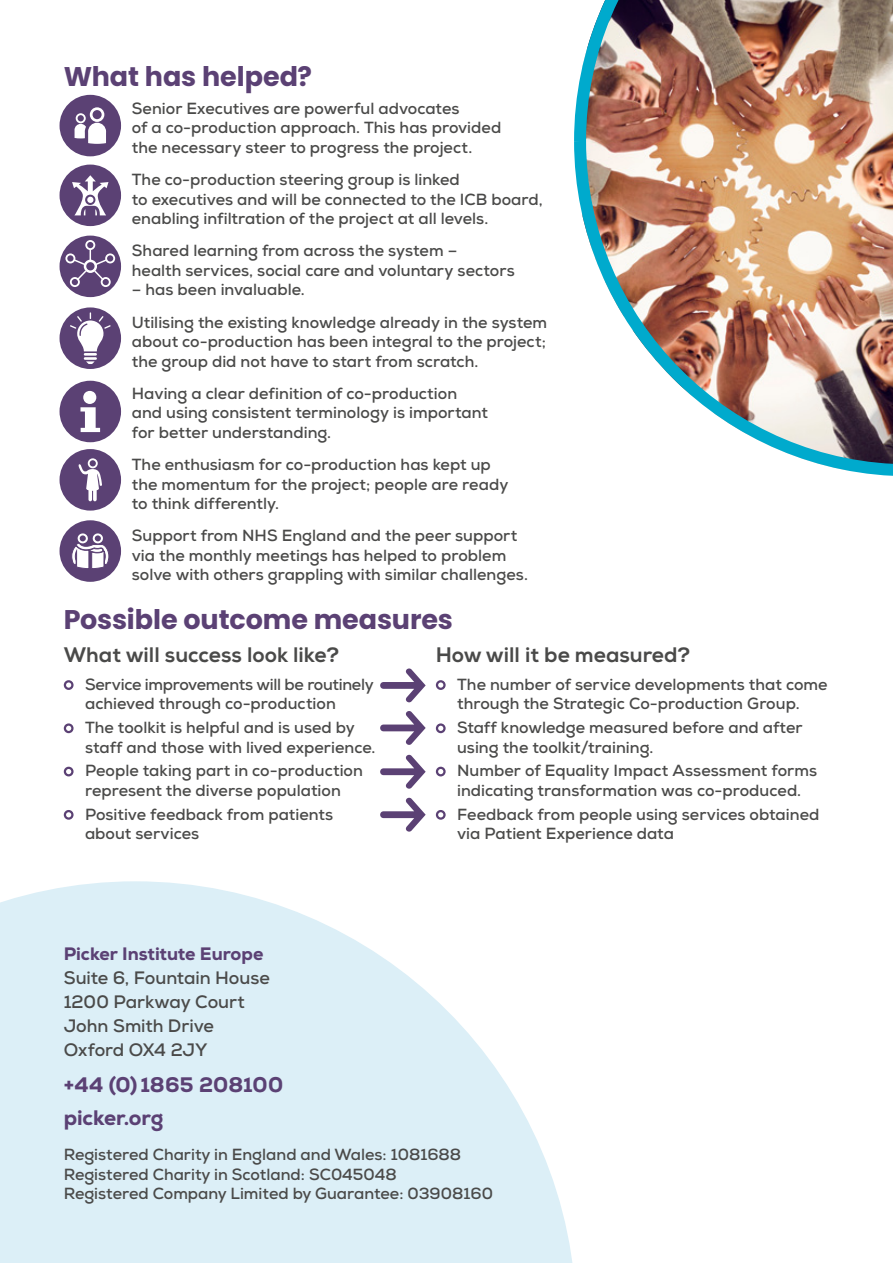
<style>
.page{position:relative;width:893px;height:1263px;background:#fff}
.page>*{position:absolute;margin:0;border:0;box-sizing:border-box;transform-origin:0 0}
.t1{font:700 27px "Poppins";letter-spacing:-.005em;color:#5b4174}
.t2{font:800 21px "Nexa";color:#4a4a49}
.t3{font:800 21px/32.5px "Nexa";color:#5b4174}
.t4{font:700 18px/24px "Nexa";letter-spacing:-.005em;color:#4a4a49}
.t5{font:800 18px "Nexa";letter-spacing:-.005em;color:#5b4174}
.t6{font:700 16.2px/19.5px "Nexa";color:#4a4a49}
</style>
<div class="page">
<svg style="left:0;top:881px;width:573px;height:382px;fill:#dceff7"></svg>
<div style="left:64px;top:680px;width:10px;height:10px;border:2px solid #5b4174;border-radius:50%"></div>
<div style="left:64px;top:723px;width:10px;height:10px;border:2px solid #5b4174;border-radius:50%"></div>
<div style="left:64px;top:767px;width:10px;height:9px;border:2px solid #5b4174;border-radius:50%"></div>
<div style="left:64px;top:810px;width:10px;height:10px;border:2px solid #5b4174;border-radius:50%"></div>
<div style="left:436px;top:680px;width:10px;height:10px;border:2px solid #5b4174;border-radius:50%"></div>
<div style="left:436px;top:723px;width:10px;height:10px;border:2px solid #5b4174;border-radius:50%"></div>
<div style="left:436px;top:767px;width:10px;height:9px;border:2px solid #5b4174;border-radius:50%"></div>
<div style="left:436px;top:810px;width:10px;height:10px;border:2px solid #5b4174;border-radius:50%"></div>
<div style="left:60px;top:95px;width:61px;height:61px;background:#5b4174;border-radius:50%"></div>
<svg style="left:75px;top:107px;width:31px;height:37px"></svg>
<div style="left:60px;top:520px;width:61px;height:62px;background:#5b4174;border-radius:50%"></div>
<svg style="left:71px;top:533px;width:38px;height:36px"></svg>
<div style="left:60px;top:165px;width:61px;height:61px;background:#5b4174;border-radius:50%"></div>
<svg style="left:72px;top:175px;width:36px;height:40px"></svg>
<div style="left:60px;top:449px;width:61px;height:62px;background:#5b4174;border-radius:50%"></div>
<svg style="left:78px;top:458px;width:24px;height:43px"></svg>
<svg style="left:60px;top:381px;width:61px;height:61px"></svg>
<img style="left:574px;top:0;width:319px;height:476px">
<div style="left:60px;top:236px;width:61px;height:61px;background:#5b4174;border-radius:50%"></div>
<svg style="left:65px;top:240px;width:50px;height:47px"></svg>
<svg style="left:380px;top:668px;width:46px;height:34px"></svg>
<svg style="left:380px;top:711px;width:46px;height:34px"></svg>
<svg style="left:380px;top:755px;width:46px;height:34px"></svg>
<svg style="left:380px;top:798px;width:46px;height:34px"></svg>
<div style="left:60px;top:307px;width:61px;height:62px;background:#5b4174;border-radius:50%"></div>
<svg style="left:70px;top:312px;width:41px;height:52px"></svg>
<h1 class="t1" style="left:64px;top:61px;width:250px">What has helped?</h1>
<p class="t6" style="left:132px;top:98px;width:371px">Senior Executives are powerful advocates<br>of a co-production approach. This has provided the necessary steer to progress the project.</p>
<p class="t6" style="left:132px;top:170px;width:412px">The co-production steering group is linked<br>to executives and will be connected to the ICB board, enabling infiltration of the project at all levels.</p>
<p class="t6" style="left:132px;top:241px;width:384px">Shared learning from across the system –<br>health services, social care and voluntary sectors</p>
<p class="t6" style="left:132px;top:273px;width:417px;line-height:32.2px">– has been invaluable.<br>Utilising the existing knowledge already in the system</p>
<p class="t6" style="left:132px;top:332px;width:416px">about co-production has been integral to the project; the group did not have to start from scratch.</p>
<p class="t6" style="left:132px;top:383px;width:358px">Having a clear definition of co-production and using consistent terminology is important for better understanding.</p>
<p class="t6" style="left:132px;top:455px;width:378px">The enthusiasm for co-production has kept up the momentum for the project; people are ready to think differently.</p>
<p class="t6" style="left:132px;top:526px;width:398px">Support from NHS England and the peer support via the monthly meetings has helped to problem solve with others grappling with similar challenges.</p>
<h1 class="t1" style="left:64px;top:604px;width:391px">Possible outcome measures</h1>
<p class="t2" style="left:64px;top:642px;width:277px">What will success look like?</p>
<p class="t6" style="left:85px;top:674px;width:290px">Service improvements will be routinely achieved through co-production</p>
<p class="t6" style="left:85px;top:718px;width:292px">The toolkit is helpful and is used by staff and those with lived experience.</p>
<p class="t6" style="left:85px;top:761px;width:279px">People taking part in co-production represent the diverse population</p>
<p class="t6" style="left:85px;top:804px;width:250px">Positive feedback from patients about services</p>
<p class="t2" style="left:436px;top:642px;width:256px">How will it be measured?</p>
<p class="t6" style="left:457px;top:674px;width:372px">The number of service developments that come through the Strategic Co-production Group.</p>
<p class="t6" style="left:457px;top:718px;width:347px">Staff knowledge measured before and after using the toolkit/training.</p>
<p class="t6" style="left:457px;top:761px;width:362px">Number of Equality Impact Assessment forms indicating transformation was co-produced.</p>
<p class="t6" style="left:457px;top:804px;width:364px">Feedback from people using services obtained via Patient Experience data</p>
<p class="t5" style="left:64px;top:942px;width:201px">Picker Institute Europe</p>
<p class="t4" style="left:64px;top:965px;width:208px">Suite 6, Fountain House<br>1200 Parkway Court<br>John Smith Drive<br>Oxford OX4 2JY</p>
<p class="t3" style="left:64px;top:1069px;width:221px">+44 (0) 1865 208100 picker.org</p>
<p class="t6" style="left:64px;top:1145px;width:431px">Registered Charity in England and Wales: 1081688<br>Registered Charity in Scotland: SC045048<br>Registered Company Limited by Guarantee: 03908160</p>
</div>
